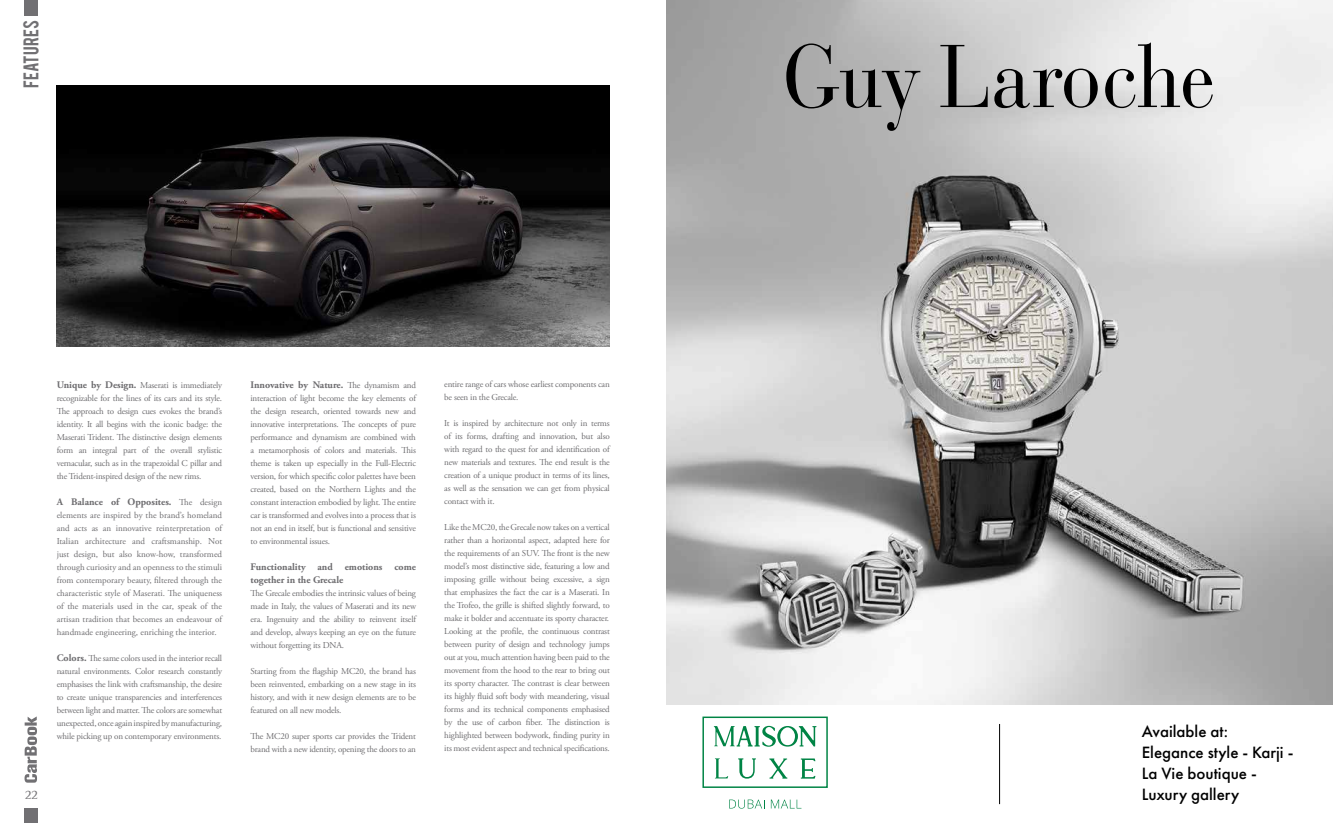
<style>
.page{position:relative;width:1333px;height:823px;background:#fff}
.page>*{position:absolute;margin:0;border:0;box-sizing:border-box;transform-origin:0 0}
.t1{font:500 17px/21px "Futura PT";color:#000}
.t2{font:16.7px "Bebas";color:#717073}
.t3{font:12px "Philosopher";color:#717073}
.t4{font:700 10px/13px "Adobe Garamond Pro";color:#6d6c6f}
.t5{font:9px/13px "Adobe Garamond Pro";letter-spacing:-.02em;color:#6d6c6f;text-align:justify}
.s1{font-weight:700;font-size:10px}
.s2{font-weight:400;font-size:9px}
</style>
<div class="page">
<svg style="left:25px;top:716px;width:12px;height:66px"></svg>
<div style="left:25px;top:807px;width:13px;height:15px;background:#717073"></div>
<img style="left:57px;top:85px;width:552px;height:261px">
<div style="left:25px;top:0;width:13px;height:15px;background:#717073"></div>
<img style="left:666px;top:0;width:666px;height:704px">
<hr style="left:999px;top:723px;width:1px;height:80px;background:#000">
<div style="left:702px;top:716px;width:125px;height:71px;border:1px solid #008445"></div>
<svg style="left:715px;top:758px;width:13px;height:20px"></svg>
<svg style="left:800px;top:758px;width:15px;height:20px"></svg>
<svg style="left:738px;top:758px;width:18px;height:20px"></svg>
<svg style="left:769px;top:758px;width:18px;height:20px"></svg>
<svg style="left:713px;top:725px;width:103px;height:21px"></svg>
<svg style="left:729px;top:799px;width:33px;height:9px"></svg>
<svg style="left:770px;top:799px;width:31px;height:9px"></svg>
<svg style="left:786px;top:43px;width:134px;height:88px;background:#969696"></svg>
<svg style="left:940px;top:45px;width:47px;height:62px;background:#999"></svg>
<svg style="left:994px;top:69px;width:103px;height:39px;background:#8f8f8f"></svg>
<svg style="left:1105px;top:42px;width:107px;height:66px"></svg>
<h2 class="t2" style="left:19px;top:88px;width:69px;rotate:-90deg">features</h2>
<p class="t5" style="left:57px;top:378px;width:167px"><span class="s1">Unique by Design.</span> Maserati is immediately recognizable for the lines of its cars and its style.<br>The approach to design cues evokes the brand’s identity. It all begins with the iconic badge: the Maserati Trident. The distinctive design elements form an integral part of the overall stylistic vernacular, such as in the trapezoidal C pillar and the Trident-inspired design of the new rims.</p>
<p class="t4" style="left:57px;top:495px;width:167px">A Balance of Opposites. <span class="s2">The design</span></p>
<p class="t5" style="left:57px;top:508px;width:167px">elements are inspired by the brand’s homeland and acts as an innovative reinterpretation of Italian architecture and craftsmanship. Not just design, but also know-how, transformed through curiosity and an openness to the stimuli from contemporary beauty, filtered through the characteristic style of Maserati. The uniqueness of the materials used in the car, speak of the artisan tradition that becomes an endeavour of handmade engineering, enriching the interior.</p>
<p class="t5" style="left:57px;top:651px;width:167px"><span class="s1">Colors.</span> The same colors used in the interior recall natural environments. Color research constantly emphasises the link with craftsmanship, the desire to create unique transparencies and interferences between light and matter. The colors are somewhat unexpected, once again inspired by manufacturing, while picking up on contemporary environments.</p>
<h3 class="t3" style="left:25px;top:788px;width:14px">22</h3>
<p class="t4" style="left:250px;top:378px;width:167px">Innovative by Nature. <span class="s2">The dynamism and</span></p>
<p class="t5" style="left:250px;top:391px;width:167px">interaction of light become the key elements of the design research, oriented towards new and innovative interpretations. The concepts of pure performance and dynamism are combined with a metamorphosis of colors and materials. This theme is taken up especially in the Full-Electric version, for which specific color palettes have been created, based on the Northern Lights and the constant interaction embodied by light. The entire car is transformed and evolves into a process that is not an end in itself, but is functional and sensitive to environmental issues.</p>
<p class="t4" style="left:250px;top:560px;width:167px">Functionality and emotions come together in the Grecale</p>
<p class="t5" style="left:250px;top:586px;width:167px">The Grecale embodies the intrinsic values of being made in Italy, the values of Maserati and its new era. Ingenuity and the ability to reinvent itself and develop, always keeping an eye on the future without forgetting its DNA.</p>
<p class="t5" style="left:250px;top:664px;width:167px">Starting from the flagship MC20, the brand has been reinvented, embarking on a new stage in its history, and with it new design elements are to be featured on all new models.</p>
<p class="t5" style="left:250px;top:729px;width:167px">The MC20 super sports car provides the Trident brand with a new identity, opening the doors to an</p>
<p class="t5" style="left:444px;top:377px;width:167px">entire range of cars whose earliest components can be seen in the Grecale.</p>
<p class="t5" style="left:444px;top:416px;width:167px">It is inspired by architecture not only in terms of its forms, drafting and innovation, but also with regard to the quest for and identification of new materials and textures. The end result is the creation of a unique product in terms of its lines, as well as the sensation we can get from physical contact with it.</p>
<p class="t5" style="left:444px;top:520px;width:167px">Like the MC20, the Grecale now takes on a vertical rather than a horizontal aspect, adapted here for the requirements of an SUV. The front is the new model’s most distinctive side, featuring a low and imposing grille without being excessive, a sign that emphasizes the fact the car is a Maserati. In the Trofeo, the grille is shifted slightly forward, to make it bolder and accentuate its sporty character.<br>Looking at the profile, the continuous contrast between purity of design and technology jumps out at you, much attention having been paid to the movement from the hood to the rear to bring out its sporty character. The contrast is clear between its highly fluid soft body with meandering, visual forms and its technical components emphasised by the use of carbon fiber. The distinction is highlighted between bodywork, finding purity in its most evident aspect and technical specifications.</p>
<h1 class="t1" style="left:1141px;top:720px;width:153px">Available at:<br>Elegance style - Karji -<br>La Vie boutique -<br>Luxury gallery</h1>
</div>
